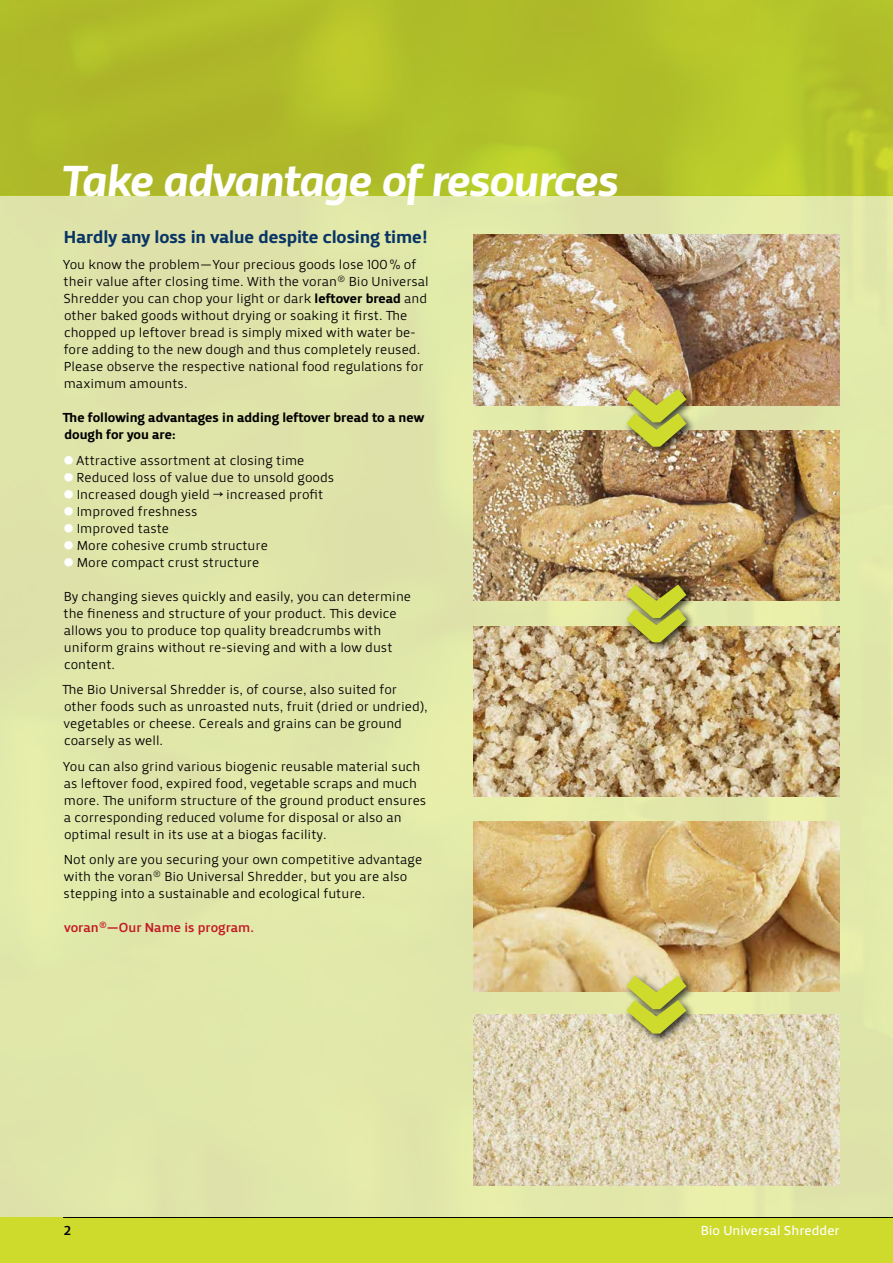
<style>
.page{position:relative;width:893px;height:1263px;background:#fff}
.page>*{position:absolute;margin:0;border:0;box-sizing:border-box;transform-origin:0 0}
.t1{font:italic 45px "Priva Pro Four";letter-spacing:-.03em;color:#fff}
.t2{font:18px "Priva Pro Four";letter-spacing:-.005em;color:#093566}
.t3{font:13.5px/17px "Priva Pro One";color:#000}
.t4{font:13.5px/17px "Priva Pro Four";color:#000}
.t5{font:13.5px "Priva Pro Three";color:#c31924}
.t6{font:13.5px "Priva Pro Two";color:#fff}
.t7{font:13.5px "Priva Pro Three";color:#000}
.s1{font-family:"Priva Pro Four"}
.s2{font-family:"Berthold Pi BQ";color:#fff}
.s3{font-family:"Berthold Pi BQ"}
</style>
<div class="page">
<div style="left:0;top:196px;width:893px;height:1021px;background:#dfe7a9"></div>
<div style="left:0;top:1217px;width:893px;height:46px;background:#cedb2d"></div>
<hr style="left:63px;top:1215px;width:830px;height:3px;background:#fff">
<hr style="left:63px;top:1216px;width:830px;height:2px;background:#000;opacity:.3">
<svg style="left:0;top:0;width:893px;height:196px;fill:#afbe29"></svg>
<img style="left:473px;top:235px;width:367px;height:170px">
<img style="left:473px;top:626px;width:367px;height:170px">
<img style="left:473px;top:821px;width:367px;height:170px">
<img style="left:473px;top:431px;width:367px;height:170px">
<img style="left:473px;top:1015px;width:367px;height:170px">
<div style="left:623px;top:386px;width:73px;height:71px;background:#000;opacity:.75"></div>
<img style="left:626px;top:389px;width:60px;height:58px">
<div style="left:623px;top:581px;width:73px;height:72px;background:#000;opacity:.75"></div>
<img style="left:626px;top:584px;width:60px;height:58px">
<div style="left:623px;top:972px;width:73px;height:72px;background:#000;opacity:.75"></div>
<svg style="left:626px;top:976px;width:60px;height:57px"></svg>
<h1 class="t1" style="left:61px;top:152px;width:559px">Take advantage of resources</h1>
<h2 class="t2" style="left:64px;top:226px;width:365px">Hardly any loss in value despite closing time!</h2>
<p class="t3" style="left:63px;top:256px;width:367px">You know the problem—Your precious goods lose 100% of their value after closing time. With the voran<sup>®</sup> Bio Universal Shredder you can chop your light or dark <span class="s1">leftover bread</span> and other baked goods without drying or soaking it first. The chopped up leftover bread is simply mixed with water be&shy;fore adding to the new dough and thus completely reused.<br>Please observe the respective national food regulations for maximum amounts.</p>
<p class="t4" style="left:63px;top:409px;width:363px">The following advantages in adding leftover bread to a new dough for you are:</p>
<p class="t3" style="left:65px;top:452px;width:271px"><span class="s2">3</span> Attractive assortment at closing time<br><span class="s2">3</span> Reduced loss of value due to unsold goods<br><span class="s2">3</span> Increased dough yield <span class="s3">÷</span> increased profit<br><span class="s2">3</span> Improved freshness<br><span class="s2">3</span> Improved taste<br><span class="s2">3</span> More cohesive crumb structure<br><span class="s2">3</span> More compact crust structure</p>
<p class="t3" style="left:64px;top:588px;width:349px">By changing sieves quickly and easily, you can determine the fineness and structure of your product. This device allows you to produce top quality breadcrumbs with uniform grains without re-sieving and with a low dust content.</p>
<p class="t3" style="left:62px;top:681px;width:367px">The Bio Universal Shredder is, of course, also suited for other foods such as unroasted nuts, fruit (dried or undried), vegetables or cheese. Cereals and grains can be ground coarsely as well.</p>
<p class="t3" style="left:63px;top:758px;width:365px">You can also grind various biogenic reusable material such as leftover food, expired food, vegetable scraps and much more. The uniform structure of the ground product ensures a corresponding reduced volume for disposal or also an optimal result in its use at a biogas facility.</p>
<p class="t3" style="left:64px;top:851px;width:360px">Not only are you securing your own competitive advantage with the voran<sup>®</sup> Bio Universal Shredder, but you are also stepping into a sustainable and ecological future.</p>
<p class="t5" style="left:64px;top:919px;width:191px">voran<sup>®</sup>—Our Name is program.</p>
<p class="t7" style="left:64px;top:1222px;width:9px">2</p>
<p class="t6" style="left:701px;top:1222px;width:141px">Bio Universal Shredder</p>
</div>
